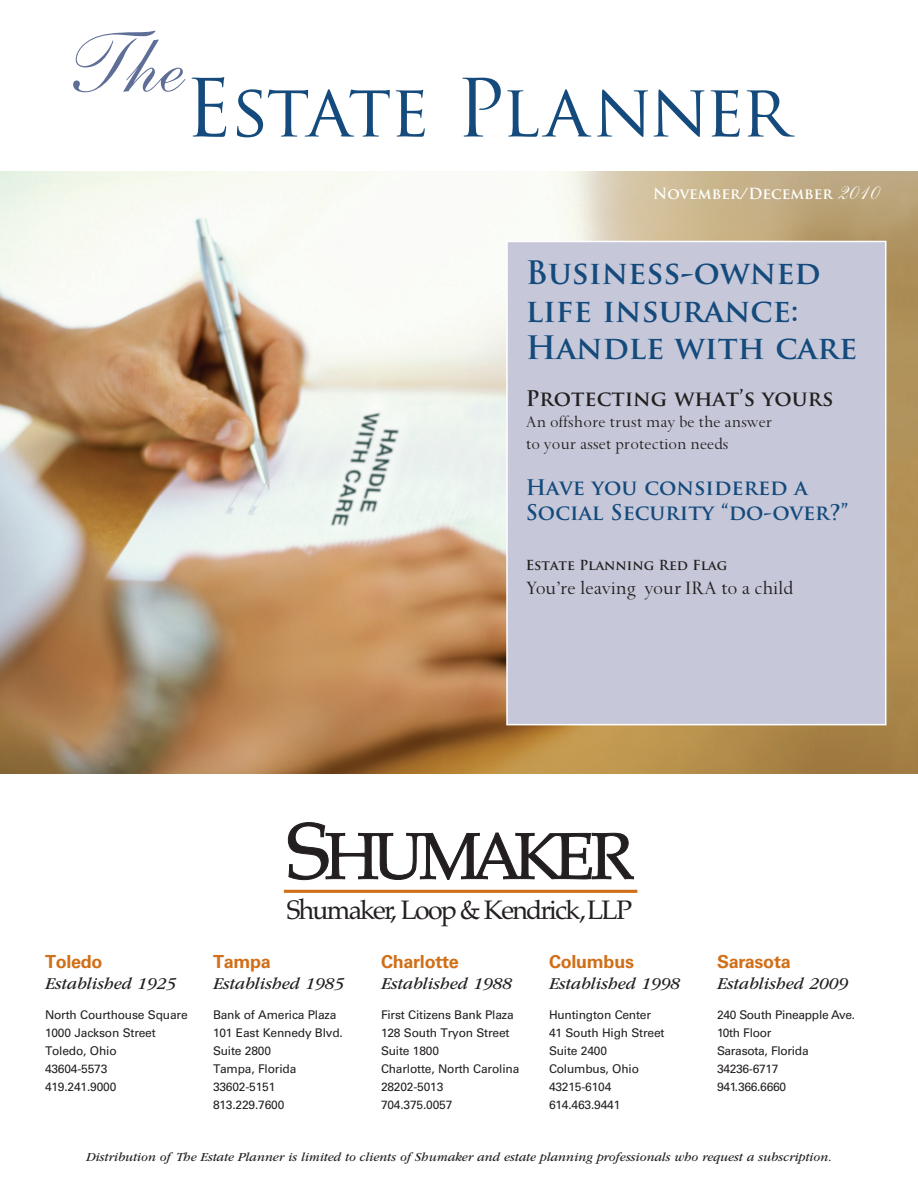
<style>
.page{position:relative;width:918px;height:1188px;background:#fff}
.page>*{position:absolute;margin:0;border:0;box-sizing:border-box;transform-origin:0 0}
.t1{font:86.7px "Shelley LT Std Script";color:#5e6e97}
.t2{font:72px "Trajan Pro";letter-spacing:-.05em;color:#144a7c}
.t3{font:700 31.5px/37.8px "Trajan Pro";color:#144a7c}
.t4{font:26.7px "Palatino";letter-spacing:-.065em;color:#231f20}
.t5{font:700 21px/25.2px "Trajan Pro";color:#144a7c}
.t6{font:21px "Spectrum MT Std";color:#231f20}
.t7{font:700 21px "Trajan Pro";color:#231f20}
.t8{font:18px/21.6px "Spectrum MT Std";color:#231f20}
.t9{font:700 18px "Univers LT Std";letter-spacing:-.015em;color:#d06f18}
.t10{font:italic 17.25px "ITC Garamond Std";color:#231f20}
.t11{font:700 15px "Trajan Pro";color:#fff}
.t12{font:700 13.5px "Trajan Pro";color:#231f20}
.t13{font:italic 12.75px "ITC Garamond Std";color:#231f20}
.t14{font:12px/18px "Univers LT Std";letter-spacing:-.015em;color:#231f20}
.s1{font-size:78px}
.s2{font-family:"Shelley LT Std Script";font-weight:400;font-size:27px}
</style>
<div class="page">
<img style="left:0;top:171px;width:918px;height:603px">
<div style="left:507px;top:241px;width:379px;height:484px;background:#c6c8d9"></div>
<div style="left:506px;top:241px;width:380px;height:484px;border:2px solid #fff"></div>
<svg style="left:288px;top:822px;width:346px;height:58px"></svg>
<hr style="left:284px;top:890px;width:353px;height:3px;background:#d06f18">
<h1 class="t1" style="left:73px;top:12px;width:112px">The</h1>
<h2 class="t2" style="left:184px;top:65px;width:606px"><span class="s1">E</span>state <span class="s1">P</span>lanner</h2>
<p class="t11" style="left:653px;top:185px;width:228px">November/December <span class="s2">2010</span></p>
<h3 class="t3" style="left:526px;top:254px;width:333px">Business-owned life insurance:<br>Handle with care</h3>
<h3 class="t7" style="left:526px;top:385px;width:309px">Protecting what’s yours</h3>
<h3 class="t8" style="left:526px;top:411px;width:248px">An offshore trust may be the answer to your asset protection needs</h3>
<h3 class="t5" style="left:526px;top:475px;width:324px">Have you considered a<br>Social Security “do-over?”</h3>
<p class="t12" style="left:526px;top:556px;width:203px">Estate Planning Red Flag</p>
<h3 class="t6" style="left:526px;top:577px;width:269px">You’re leaving your IRA to a child</h3>
<h3 class="t9" style="left:45px;top:951px;width:59px">Toledo</h3>
<h3 class="t10" style="left:45px;top:974px;width:133px">Established 1925</h3>
<p class="t14" style="left:45px;top:1005px;width:144px">North Courthouse Square<br>1000 Jackson Street<br>Toledo, Ohio<br>43604-5573<br>419.241.9000</p>
<h3 class="t4" style="left:287px;top:893px;width:347px">Shumaker, Loop &amp; Kendrick,LLP</h3>
<h3 class="t9" style="left:213px;top:951px;width:59px">Tampa</h3>
<h3 class="t10" style="left:213px;top:974px;width:133px">Established 1985</h3>
<p class="t14" style="left:213px;top:1005px;width:131px">Bank of America Plaza<br>101 East Kennedy Blvd.<br>Suite 2800<br>Tampa, Florida<br>33602-5151<br>813.229.7600</p>
<h3 class="t9" style="left:381px;top:951px;width:79px">Charlotte</h3>
<h3 class="t10" style="left:381px;top:974px;width:133px">Established 1988</h3>
<p class="t14" style="left:381px;top:1005px;width:140px">First Citizens Bank Plaza<br>128 South Tryon Street<br>Suite 1800<br>Charlotte, North Carolina<br>28202-5013<br>704.375.0057</p>
<h3 class="t9" style="left:549px;top:951px;width:87px">Columbus</h3>
<h3 class="t10" style="left:549px;top:974px;width:133px">Established 1998</h3>
<p class="t14" style="left:549px;top:1005px;width:117px">Huntington Center<br>41 South High Street<br>Suite 2400<br>Columbus, Ohio<br>43215-6104<br>614.463.9441</p>
<h3 class="t9" style="left:717px;top:951px;width:75px">Sarasota</h3>
<h3 class="t10" style="left:717px;top:974px;width:133px">Established 2009</h3>
<p class="t14" style="left:717px;top:1005px;width:140px">240 South Pineapple Ave.<br>10th Floor<br>Sarasota, Florida<br>34236-6717<br>941.366.6660</p>
<p class="t13" style="left:86px;top:1150px;width:747px">Distribution of The Estate Planner is limited to clients of Shumaker and estate planning professionals who request a subscription.</p>
</div>
